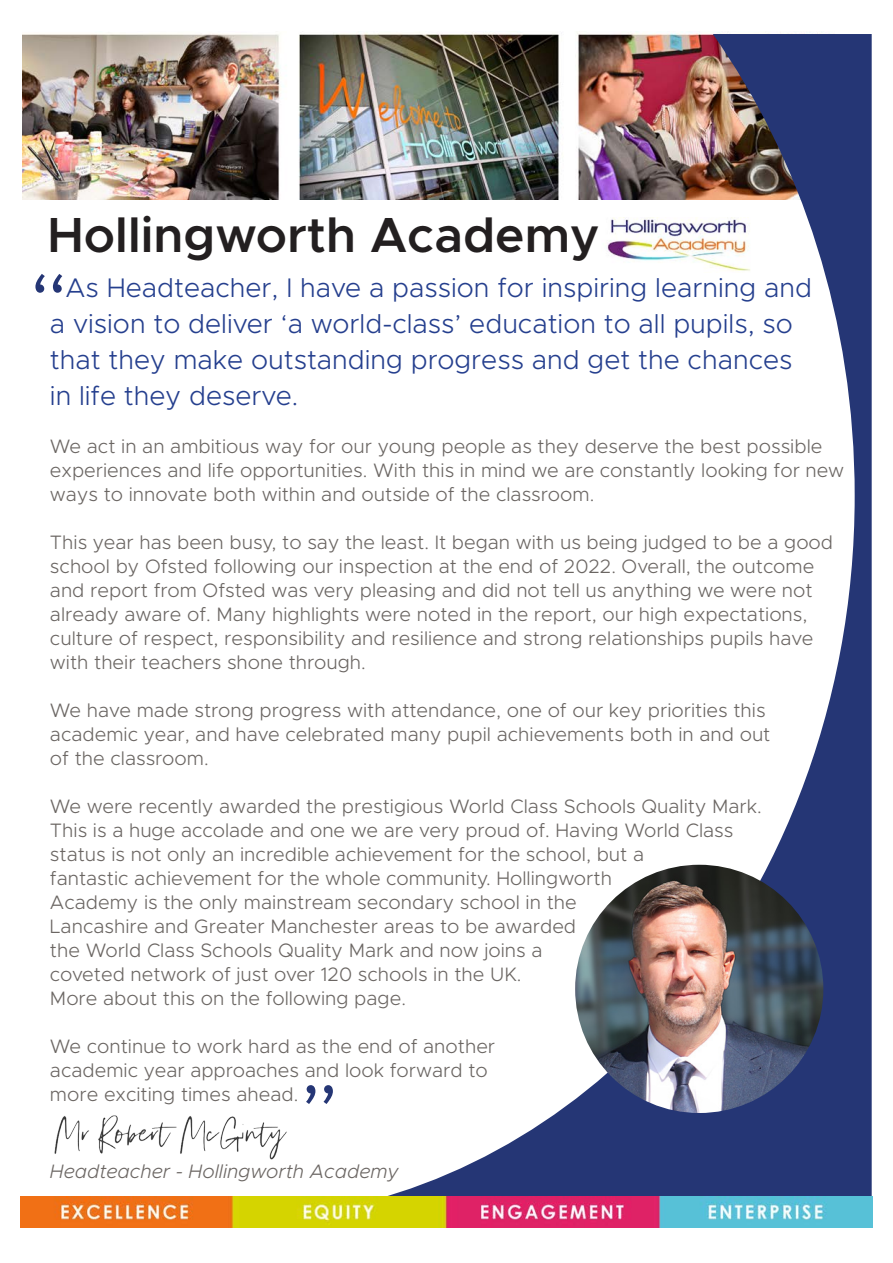
<style>
.page{position:relative;width:893px;height:1263px;background:#fff}
.page>*{position:absolute;margin:0;border:0;box-sizing:border-box;transform-origin:0 0}
.t1{font:300 90px "Metropolis";color:#253675}
.t2{font:600 49.5px "Metropolis";color:#231f20}
.t3{font:300 27px/36px "Metropolis";color:#253f8e}
.t4{font:300 19.5px/24px "Metropolis";color:#6b6663}
.t5{font:italic 300 19.5px "Metropolis";color:#6b6663}
</style>
<div class="page">
<svg style="left:388px;top:948px;width:260px;height:248px"></svg>
<img style="left:23px;top:32px;width:797px;height:168px">
<svg style="left:648px;top:34px;width:224px;height:1162px"></svg>
<img style="left:54px;top:1115px;width:233px;height:45px">
<img style="left:575px;top:865px;width:248px;height:248px;border-radius:124px">
<img style="left:21px;top:1196px;width:851px;height:32px">
<img style="left:607px;top:217px;width:153px;height:56px">
<p class="t2" style="left:48px;top:204px;width:554px">Hollingworth Academy</p>
<p class="t1" style="left:29px;top:247px;width:42px">“</p>
<p class="t3" style="left:66px;top:269px;width:748px">As Headteacher, I have a passion for inspiring learning and</p>
<p class="t3" style="left:50px;top:305px;width:744px">a vision to deliver ‘a world-class’ education to all pupils, so that they make outstanding progress and get the chances</p>
<p class="t3" style="left:50px;top:377px;width:250px">in life they deserve.</p>
<p class="t4" style="left:50px;top:434px;width:796px">We act in an ambitious way for our young people as they deserve the best possible experiences and life opportunities. With this in mind we are constantly looking for new ways to innovate both within and outside of the classroom.</p>
<p class="t4" style="left:50px;top:530px;width:785px">This year has been busy, to say the least. It began with us being judged to be a good school by Ofsted following our inspection at the end of 2022. Overall, the outcome and report from Ofsted was very pleasing and did not tell us anything we were not already aware of. Many highlights were noted in the report, our high expectations,</p>
<p class="t4" style="left:50px;top:626px;width:765px">culture of respect, responsibility and resilience and strong relationships pupils have with their teachers shone through.</p>
<p class="t4" style="left:50px;top:698px;width:717px">We have made strong progress with attendance, one of our key priorities this</p>
<p class="t4" style="left:50px;top:722px;width:722px">academic year, and have celebrated many pupil achievements both in and out</p>
<p class="t4" style="left:50px;top:746px;width:160px">of the classroom.</p>
<p class="t4" style="left:50px;top:794px;width:713px">We were recently awarded the prestigious World Class Schools Quality Mark.</p>
<p class="t4" style="left:50px;top:818px;width:685px">This is a huge accolade and one we are very proud of. Having World Class</p>
<p class="t4" style="left:50px;top:842px;width:596px">status is not only an incredible achievement for the school, but a</p>
<p class="t4" style="left:50px;top:866px;width:563px">fantastic achievement for the whole community. Hollingworth</p>
<p class="t4" style="left:50px;top:890px;width:528px">Academy is the only mainstream secondary school in the</p>
<p class="t4" style="left:50px;top:914px;width:528px">Lancashire and Greater Manchester areas to be awarded</p>
<p class="t4" style="left:50px;top:938px;width:494px">the World Class Schools Quality Mark and now joins a</p>
<p class="t4" style="left:50px;top:962px;width:473px">coveted network of just over 120 schools in the UK.</p>
<p class="t4" style="left:50px;top:986px;width:357px">More about this on the following page.</p>
<p class="t4" style="left:50px;top:1034px;width:447px">We continue to work hard as the end of another</p>
<p class="t4" style="left:50px;top:1058px;width:439px">academic year approaches and look forward to</p>
<p class="t4" style="left:50px;top:1082px;width:250px">more exciting times ahead.</p>
<p class="t1" style="left:339px;top:1130px;width:42px;rotate:-180deg">“</p>
<p class="t5" style="left:50px;top:1159px;width:351px">Headteacher - Hollingworth Academy</p>
</div>
